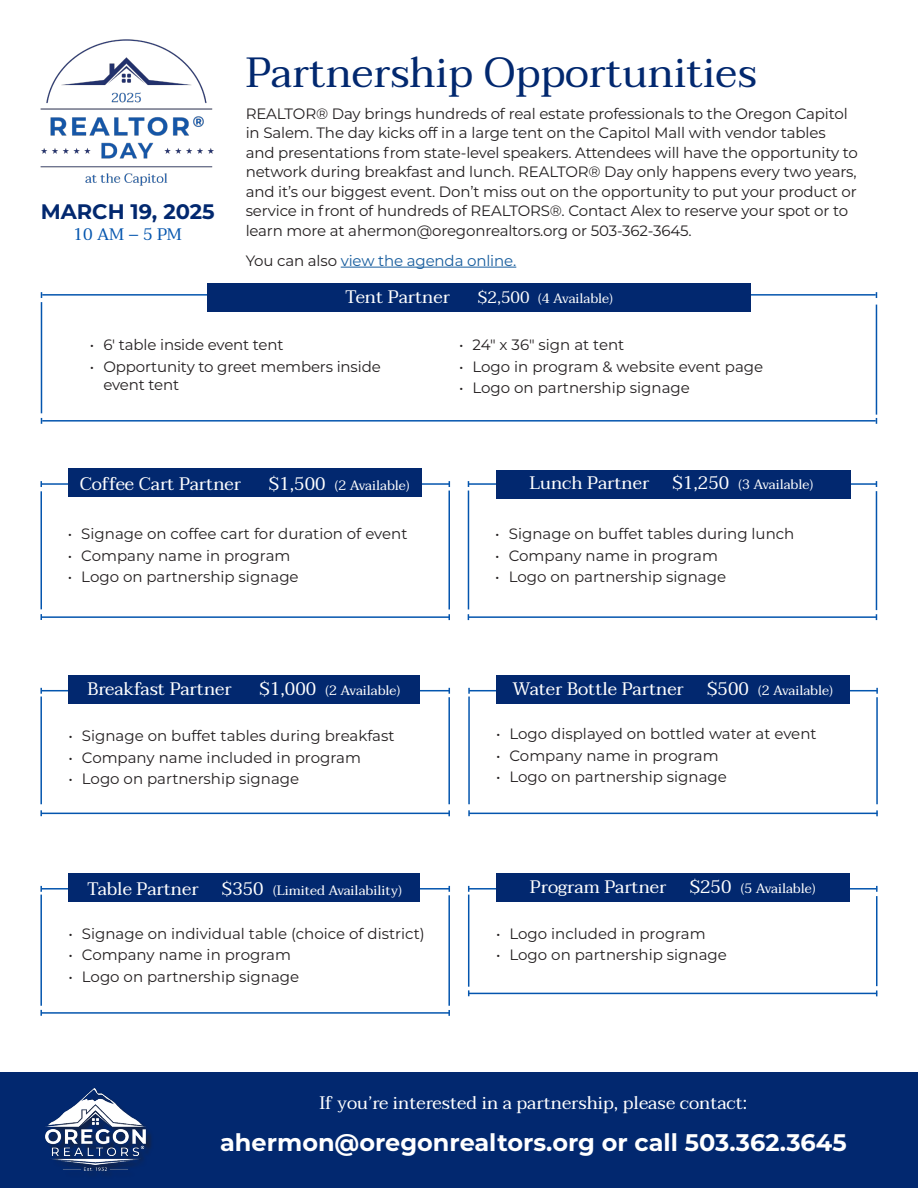
<style>
.page{position:relative;width:918px;height:1188px;background:#fff}
.page>*{position:absolute;margin:0;border:0;box-sizing:border-box;transform-origin:0 0}
.Header__Montserrat_Dark_Blue{font:42px "Taviraj";color:#02286f}
.t1{font:700 24px "Montserrat";color:#fff}
.Header__Montserrat_Dark_Blue-2{font:700 21px "Montserrat";color:#02286f}
.t2{font:18px "Taviraj";color:#fff}
.Header__Montserrat_Dark_Blue-3{font:16.5px "Taviraj";color:#0455ae}
.Body_Copy__Justify_Left{font:15px/19.5px "Montserrat";letter-spacing:-.01em;color:#231f20}
.Body_Copy__Justify_Left-2{font:15px "Montserrat";letter-spacing:-.01em;color:#175d9e}
.t3{font:13.5px "Taviraj";color:#fff}
.s1{color:#231f20}
.s2{font-size:16.5px}
.s3{font-size:18px}
</style>
<div class="page">
<hr style="left:41px;top:690px;width:409px;height:1px;background:#0455ae">
<hr style="left:41px;top:813px;width:409px;height:1px;background:#0455ae">
<hr style="left:40px;top:697px;width:2px;height:107px;background:#0455ae">
<hr style="left:448px;top:697px;width:2px;height:107px;background:#0455ae">
<hr style="left:468px;top:483px;width:409px;height:2px;background:#0455ae">
<hr style="left:469px;top:690px;width:408px;height:1px;background:#0455ae">
<hr style="left:469px;top:813px;width:408px;height:1px;background:#0455ae">
<hr style="left:468px;top:697px;width:2px;height:107px;background:#0455ae">
<hr style="left:876px;top:697px;width:2px;height:107px;background:#0455ae">
<img style="left:40px;top:39px;width:174px;height:147px">
<hr style="left:41px;top:483px;width:409px;height:2px;background:#0455ae">
<hr style="left:41px;top:616px;width:409px;height:2px;background:#0455ae">
<hr style="left:40px;top:491px;width:2px;height:118px;background:#0455ae">
<hr style="left:448px;top:491px;width:2px;height:118px;background:#0455ae">
<hr style="left:341px;top:267px;width:175px;height:1px;background:#175d9e">
<div style="left:0;top:1073px;width:918px;height:115px;background:#02286f"></div>
<img style="left:45px;top:1088px;width:107px;height:84px">
<div style="left:69px;top:675px;width:351px;height:29px;background:#02286f"></div>
<div style="left:496px;top:470px;width:354px;height:28px;background:#02286f"></div>
<div style="left:69px;top:468px;width:353px;height:29px;background:#02286f"></div>
<div style="left:496px;top:675px;width:353px;height:29px;background:#02286f"></div>
<hr style="left:42px;top:294px;width:834px;height:2px;background:#0455ae">
<hr style="left:42px;top:420px;width:834px;height:2px;background:#0455ae">
<hr style="left:41px;top:302px;width:1px;height:111px;background:#0455ae">
<hr style="left:876px;top:305px;width:1px;height:110px;background:#0455ae">
<div style="left:207px;top:283px;width:544px;height:29px;background:#02286f"></div>
<hr style="left:468px;top:616px;width:409px;height:2px;background:#0455ae">
<hr style="left:468px;top:491px;width:1px;height:118px;background:#0455ae">
<hr style="left:876px;top:491px;width:1px;height:119px;background:#0455ae">
<hr style="left:41px;top:888px;width:409px;height:2px;background:#0455ae">
<hr style="left:41px;top:1012px;width:409px;height:2px;background:#0455ae">
<hr style="left:40px;top:895px;width:2px;height:111px;background:#0455ae">
<hr style="left:448px;top:895px;width:2px;height:111px;background:#0455ae">
<div style="left:69px;top:873px;width:351px;height:29px;background:#02286f"></div>
<hr style="left:469px;top:888px;width:408px;height:2px;background:#0455ae">
<hr style="left:469px;top:993px;width:408px;height:1px;background:#0455ae">
<hr style="left:468px;top:895px;width:1px;height:92px;background:#0455ae">
<hr style="left:876px;top:896px;width:1px;height:90px;background:#0455ae">
<div style="left:496px;top:873px;width:353px;height:29px;background:#02286f"></div>
<p class="Header__Montserrat_Dark_Blue-2" style="left:41px;top:197px;width:176px">MARCH 19, 2025</p>
<p class="Header__Montserrat_Dark_Blue-3" style="left:74px;top:221px;width:110px">10 AM – 5 PM</p>
<p class="Header__Montserrat_Dark_Blue" style="left:246px;top:39px;width:513px">Partnership Opportunities</p>
<p class="Body_Copy__Justify_Left" style="left:246px;top:103px;width:614px">REALTOR® Day brings hundreds of real estate professionals to the Oregon Capitol in Salem. The day kicks off in a large tent on the Capitol Mall with vendor tables and presentations from state-level speakers. Attendees will have the opportunity to network during breakfast and lunch. REALTOR® Day only happens every two years, and it’s our biggest event. Don’t miss out on the opportunity to put your product or service in front of hundreds of REALTORS®. Contact Alex to reserve your spot or to learn more at ahermon@oregonrealtors.org or 503-362-3645.</p>
<p class="Body_Copy__Justify_Left-2" style="left:246px;top:250px;width:272px"><span class="s1">You can also</span> view the agenda online.</p>
<p class="t2" style="left:345px;top:283px;width:106px">Tent Partner</p>
<p class="t3" style="left:478px;top:288px;width:137px"><span class="s2">$2,500</span> (4 Available)</p>
<p class="Body_Copy__Justify_Left" style="left:90px;top:335px;width:195px">• 6' table inside event tent</p>
<p class="Body_Copy__Justify_Left" style="left:103px;top:357px;width:279px;line-height:18px;text-indent:-14px">• Opportunity to greet members inside event tent</p>
<p class="t2" style="left:80px;top:469px;width:163px">Coffee Cart Partner</p>
<p class="t3" style="left:269px;top:474px;width:142px"><span class="s3">$1,500</span> (2 Available)</p>
<p class="Body_Copy__Justify_Left" style="left:68px;top:524px;width:341px">• Signage on coffee cart for duration of event</p>
<p class="Body_Copy__Justify_Left" style="left:68px;top:545px;width:224px">• Company name in program</p>
<p class="Body_Copy__Justify_Left" style="left:68px;top:567px;width:232px">• Logo on partnership signage</p>
<p class="Body_Copy__Justify_Left" style="left:459px;top:335px;width:167px">• 24" x 36" sign at tent</p>
<p class="Body_Copy__Justify_Left" style="left:459px;top:356px;width:306px">• Logo in program &amp; website event page</p>
<p class="Body_Copy__Justify_Left" style="left:459px;top:378px;width:232px">• Logo on partnership signage</p>
<p class="t2" style="left:529px;top:469px;width:121px">Lunch Partner</p>
<p class="t3" style="left:673px;top:474px;width:142px"><span class="s3">$1,250</span> (3 Available)</p>
<p class="Body_Copy__Justify_Left" style="left:495px;top:524px;width:301px">• Signage on buffet tables during lunch</p>
<p class="Body_Copy__Justify_Left" style="left:495px;top:545px;width:224px">• Company name in program</p>
<p class="Body_Copy__Justify_Left" style="left:495px;top:567px;width:232px">• Logo on partnership signage</p>
<p class="t2" style="left:88px;top:675px;width:146px">Breakfast Partner</p>
<p class="t3" style="left:260px;top:680px;width:142px"><span class="s3">$1,000</span> (2 Available)</p>
<p class="t2" style="left:513px;top:675px;width:173px">Water Bottle Partner</p>
<p class="t3" style="left:707px;top:680px;width:127px"><span class="s3">$500</span> (2 Available)</p>
<p class="Body_Copy__Justify_Left" style="left:68px;top:725px;width:328px">• Signage on buffet tables during breakfast</p>
<p class="Body_Copy__Justify_Left" style="left:68px;top:747px;width:294px">• Company name included in program</p>
<p class="Body_Copy__Justify_Left" style="left:68px;top:768px;width:232px">• Logo on partnership signage</p>
<p class="Body_Copy__Justify_Left" style="left:496px;top:724px;width:322px">• Logo displayed on bottled water at event</p>
<p class="Body_Copy__Justify_Left" style="left:496px;top:745px;width:224px">• Company name in program</p>
<p class="Body_Copy__Justify_Left" style="left:496px;top:767px;width:232px">• Logo on partnership signage</p>
<p class="t2" style="left:87px;top:875px;width:113px">Table Partner</p>
<p class="t3" style="left:222px;top:880px;width:182px"><span class="s3">$350</span> (Limited Availability)</p>
<p class="t2" style="left:530px;top:873px;width:138px">Program Partner</p>
<p class="t3" style="left:690px;top:878px;width:127px"><span class="s3">$250</span> (5 Available)</p>
<p class="Body_Copy__Justify_Left" style="left:68px;top:923px;width:358px">• Signage on individual table (choice of district)</p>
<p class="Body_Copy__Justify_Left" style="left:68px;top:945px;width:224px">• Company name in program</p>
<p class="Body_Copy__Justify_Left" style="left:68px;top:966px;width:232px">• Logo on partnership signage</p>
<p class="Body_Copy__Justify_Left" style="left:496px;top:923px;width:211px">• Logo included in program</p>
<p class="Body_Copy__Justify_Left" style="left:496px;top:945px;width:232px">• Logo on partnership signage</p>
<p class="t2" style="left:319px;top:1088px;width:429px">If you’re interested in a partnership, please contact:</p>
<p class="t1" style="left:220px;top:1125px;width:628px">ahermon@oregonrealtors.org or call 503.362.3645</p>
</div>
